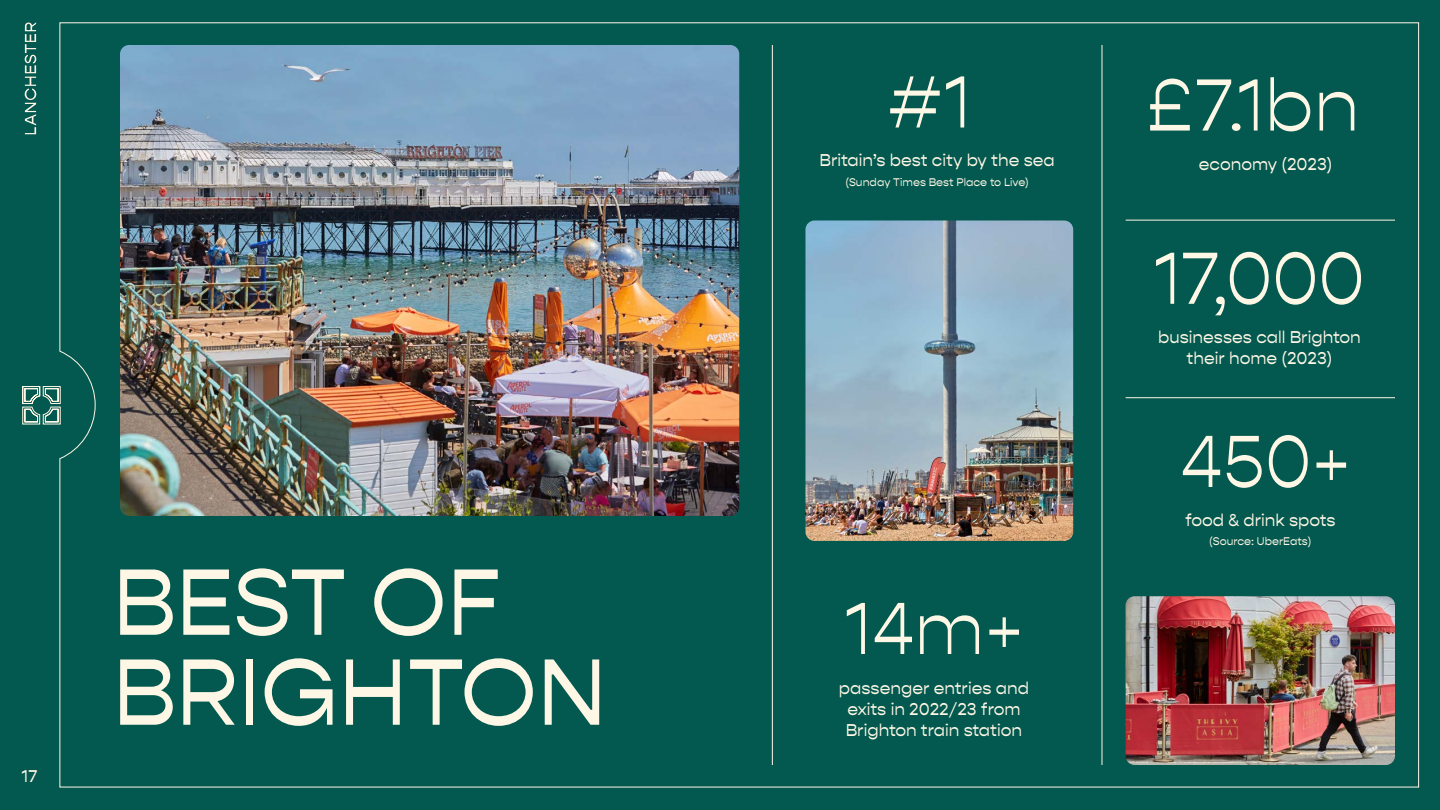
<style>
.page{position:relative;width:1440px;height:810px;background:#03594f}
.page>*{position:absolute;margin:0;border:0;box-sizing:border-box;transform-origin:0 0}
.t1{font:94.57px/90px "Gopher";color:#fff7e6}
.t2{font:300 74.03px "Gopher";letter-spacing:-.01em;color:#fff7e6}
.t3{font:17.25px/21px "Gopher";color:#fff7e6;text-align:center}
.t4{font:17.17px "Gopher";color:#fff7e6}
.t5{font:11.25px "Gopher";color:#fff7e6}
</style>
<div class="page">
<img style="left:59px;top:22px;width:1360px;height:766px">
<svg style="left:22px;top:386px;width:39px;height:39px"></svg>
<svg style="left:25px;top:22px;width:11px;height:112px"></svg>
<p class="t4" style="left:21px;top:767px;width:18px">17</p>
<h1 class="t1" style="left:112px;top:559px;width:496px">BEST OF<br>BRIGHTON</h1>
<h2 class="t2" style="left:887px;top:61px;width:85px">#1</h2>
<h2 class="t2" style="left:1147px;top:64px;width:215px">£7.1bn</h2>
<p class="t3" style="left:820px;top:150px;width:237px">Britain’s best city by the sea</p>
<p class="t5" style="left:845px;top:176px;width:185px">(Sunday Times Best Place to Live)</p>
<h2 class="t2" style="left:844px;top:587px;width:181px">14m+</h2>
<p class="t3" style="left:839px;top:678px;width:192px">passenger entries and exits in 2022/23 from<br>Brighton train station</p>
<p class="t3" style="left:1199px;top:153px;width:135px">economy (2023)</p>
<h2 class="t2" style="left:1153px;top:237px;width:214px">17,000</h2>
<p class="t3" style="left:1158px;top:327px;width:204px">businesses call Brighton their home (2023)</p>
<h2 class="t2" style="left:1180px;top:420px;width:172px">450+</h2>
<p class="t3" style="left:1185px;top:510px;width:152px">food &amp; drink spots</p>
<p class="t5" style="left:1209px;top:535px;width:104px">(Source: UberEats)</p>
</div>
